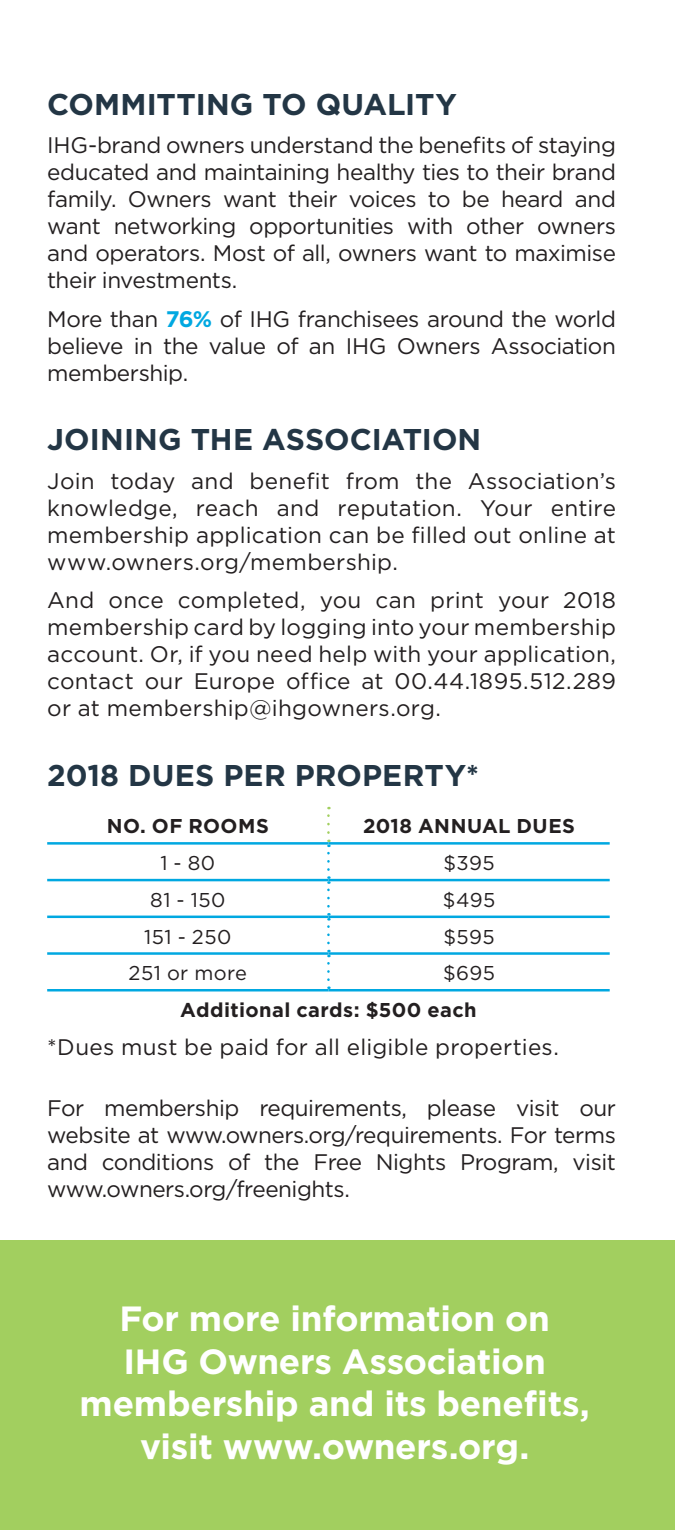
<style>
.page{position:relative;width:675px;height:1530px;background:#fff}
.page>*{position:absolute;margin:0;border:0;box-sizing:border-box;transform-origin:0 0}
.t1{font:700 35px/42.5px "Gotham";letter-spacing:-.005em;color:#fff;text-align:center}
.t2{font:700 30px "Gotham";letter-spacing:.005em;color:#233645}
.t3{font:22.5px/27px "Gotham";letter-spacing:-.015em;color:#231f20;text-align:justify}
.t4{font:22.5px "Gotham";letter-spacing:.01em;color:#231f20}
.t5{font:700 20px "Gotham";letter-spacing:.02em;color:#231f20}
.t6{font:20px "Gotham";letter-spacing:.025em;color:#231f20}
.s1{font-weight:700;color:#00a8e1}
</style>
<div class="page">
<div style="left:0;top:1240px;width:675px;height:290px;background:#a2cf5f"></div>
<svg style="left:327px;top:807px;width:3px;height:26px"></svg>
<hr style="left:47px;top:842px;width:281px;height:3px;background:#00a8e1">
<hr style="left:328px;top:842px;width:282px;height:3px;background:#00a8e1">
<hr style="left:47px;top:879px;width:281px;height:2px;background:#00a8e1">
<hr style="left:328px;top:879px;width:282px;height:2px;background:#00a8e1">
<hr style="left:47px;top:916px;width:281px;height:2px;background:#00a8e1">
<hr style="left:328px;top:916px;width:282px;height:2px;background:#00a8e1">
<hr style="left:47px;top:952px;width:281px;height:3px;background:#00a8e1">
<hr style="left:328px;top:952px;width:282px;height:3px;background:#00a8e1">
<hr style="left:47px;top:989px;width:281px;height:3px;background:#00a8e1">
<hr style="left:328px;top:989px;width:282px;height:3px;background:#00a8e1">
<svg style="left:327px;top:840px;width:3px;height:30px"></svg>
<svg style="left:327px;top:876px;width:3px;height:30px"></svg>
<svg style="left:327px;top:913px;width:3px;height:30px"></svg>
<svg style="left:327px;top:950px;width:3px;height:30px"></svg>
<p class="t2" style="left:47px;top:87px;width:411px">COMMITTING TO QUALITY</p>
<p class="t3" style="left:47px;top:131px;width:570px">IHG-brand owners understand the benefits of staying educated and maintaining healthy ties to their brand family. Owners want their voices to be heard and want networking opportunities with other owners and operators. Most of all, owners want to maximise their investments.</p>
<p class="t3" style="left:47px;top:305px;width:570px">More than <span class="s1">76%</span> of IHG franchisees around the world believe in the value of an IHG Owners Association membership.</p>
<p class="t2" style="left:47px;top:422px;width:436px">JOINING THE ASSOCIATION</p>
<p class="t3" style="left:47px;top:467px;width:570px">Join today and benefit from the Association’s knowledge, reach and reputation. Your entire membership application can be filled out online at www.owners.org/membership.</p>
<p class="t3" style="left:47px;top:586px;width:570px">And once completed, you can print your 2018 membership card by logging into your membership account. Or, if you need help with your application, contact our Europe office at 00.44.1895.512.289 or at membership@ihgowners.org.</p>
<p class="t2" style="left:47px;top:758px;width:433px">2018 DUES PER PROPERTY*</p>
<p class="t5" style="left:107px;top:815px;width:163px">NO. OF ROOMS</p>
<p class="t5" style="left:363px;top:815px;width:214px">2018 ANNUAL DUES</p>
<p class="t6" style="left:160px;top:852px;width:56px">1 - 80</p>
<p class="t6" style="left:443px;top:852px;width:53px">$395</p>
<p class="t6" style="left:150px;top:889px;width:77px">81 - 150</p>
<p class="t6" style="left:443px;top:889px;width:54px">$495</p>
<p class="t6" style="left:144px;top:925px;width:89px">151 - 250</p>
<p class="t6" style="left:443px;top:925px;width:53px">$595</p>
<p class="t6" style="left:129px;top:962px;width:120px">251 or more</p>
<p class="t6" style="left:443px;top:962px;width:54px">$695</p>
<p class="t5" style="left:180px;top:998px;width:298px">Additional cards: $500 each</p>
<p class="t4" style="left:47px;top:1035px;width:513px">*Dues must be paid for all eligible properties.</p>
<p class="t3" style="left:47px;top:1094px;width:570px">For membership requirements, please visit our website at www.owners.org/requirements. For terms and conditions of the Free Nights Program, visit www.owners.org/freenights.</p>
<p class="t1" style="left:80px;top:1297px;width:512px">For more information on<br>IHG Owners Association membership and its benefits, visit www.owners.org.</p>
</div>
